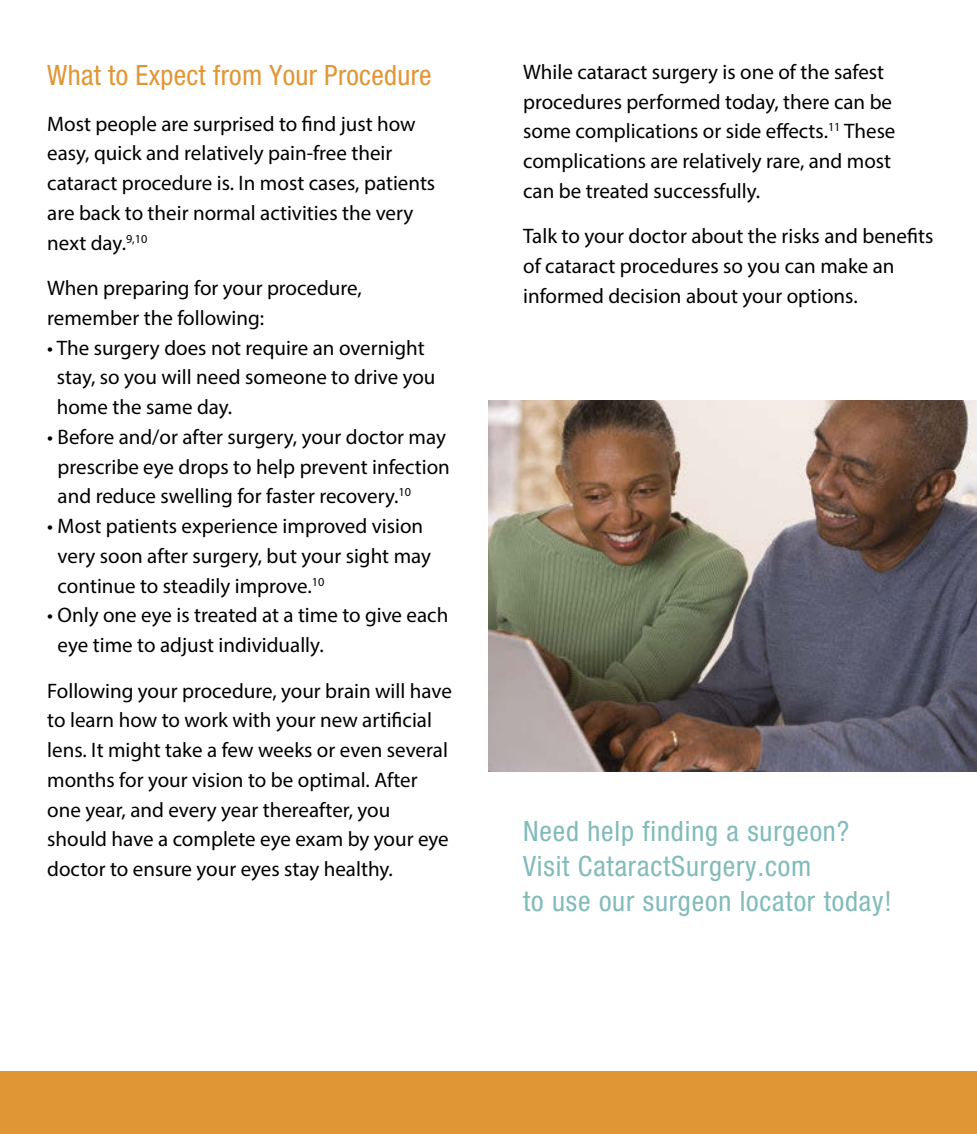
<style>
.page{position:relative;width:977px;height:1134px;background:#fff}
.page>*{position:absolute;margin:0;border:0;box-sizing:border-box;transform-origin:0 0}
.t1{font:condensed 28px/35px "Helvetica Neue";letter-spacing:.03em;color:#81bbba}
.t2{font:condensed 28px "Helvetica Neue";letter-spacing:.01em;color:#e19636}
.t3{font:21px/29.8px "Myriad Pro";color:#000}
</style>
<div class="page">
<div style="left:0;top:1071px;width:976px;height:63px;background:#e19636"></div>
<img style="left:488px;top:401px;width:488px;height:371px">
<h1 class="t2" style="left:47px;top:59px;width:386px">What to Expect from Your Procedure</h1>
<p class="t3" style="left:47px;top:108px;width:389px">Most people are surprised to find just how easy, quick and relatively pain-free their cataract procedure is. In most cases, patients are back to their normal activities the very next day.<sup>9,10</sup></p>
<p class="t3" style="left:47px;top:273px;width:316px">When preparing for your procedure, remember the following:</p>
<p class="t3" style="left:57px;top:332px;width:380px;text-indent:-10px">• The surgery does not require an overnight stay, so you will need someone to drive you home the same day.</p>
<p class="t3" style="left:58px;top:422px;width:394px;text-indent:-10px">• Before and/or after surgery, your doctor may prescribe eye drops to help prevent infection and reduce swelling for faster recovery.<sup>10</sup></p>
<p class="t3" style="left:58px;top:511px;width:375px;text-indent:-10px">• Most patients experience improved vision very soon after surgery, but your sight may continue to steadily improve.<sup>10</sup></p>
<p class="t3" style="left:58px;top:600px;width:392px;text-indent:-10px">• Only one eye is treated at a time to give each eye time to adjust individually.</p>
<p class="t3" style="left:47px;top:675px;width:406px">Following your procedure, your brain will have to learn how to work with your new artificial lens. It might take a few weeks or even several months for your vision to be optimal. After one year, and every year thereafter, you should have a complete eye exam by your eye doctor to ensure your eyes stay healthy.</p>
<p class="t3" style="left:523px;top:57px;width:374px">While cataract surgery is one of the safest procedures performed today, there can be some complications or side effects.<sup>11</sup> These complications are relatively rare, and most can be treated successfully.</p>
<p class="t3" style="left:523px;top:221px;width:412px">Talk to your doctor about the risks and benefits of cataract procedures so you can make an informed decision about your options.</p>
<h1 class="t1" style="left:523px;top:813px;width:370px">Need help finding a surgeon?<br>Visit CataractSurgery.com<br>to use our surgeon locator today!</h1>
</div>
